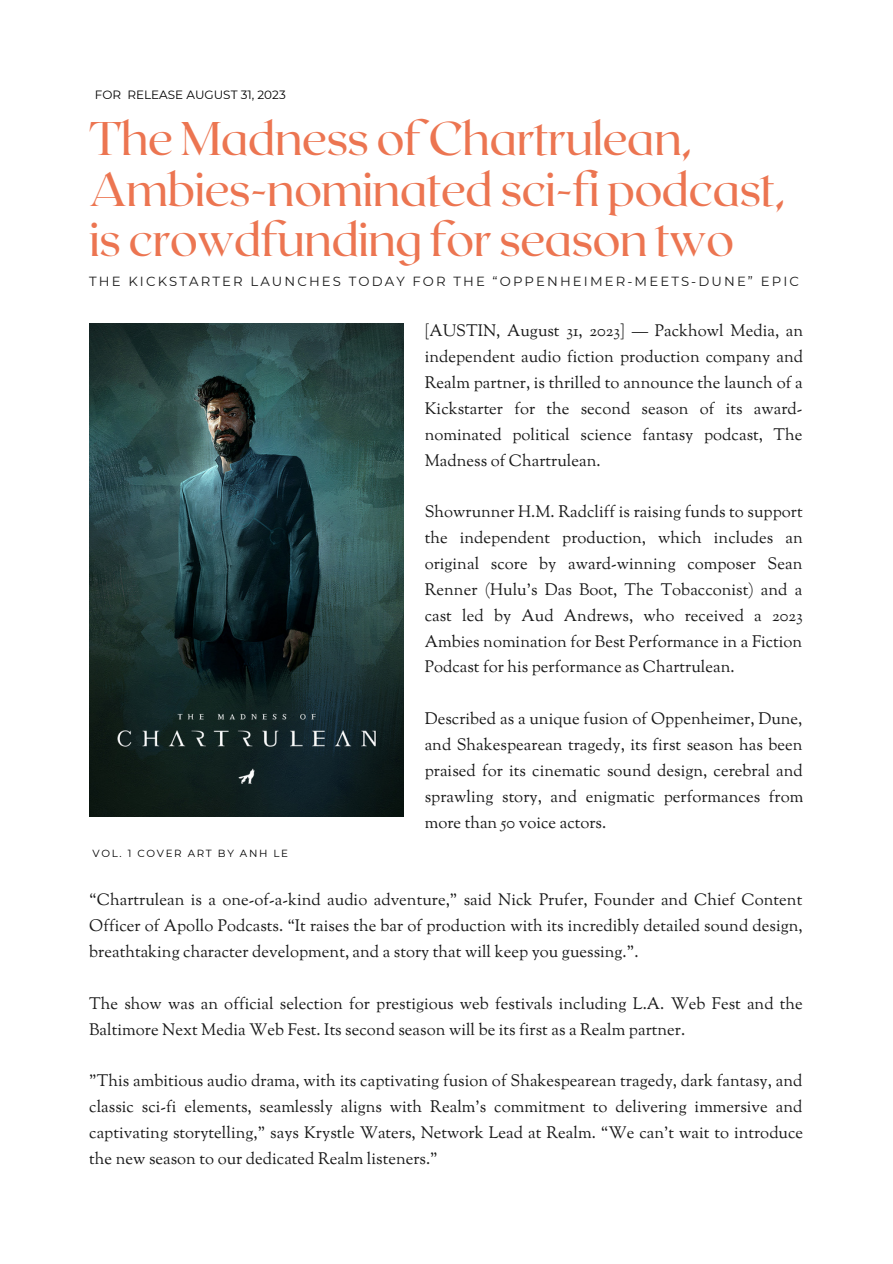
<style>
.page{position:relative;width:893px;height:1264px;background:#fff}
.page>*{position:absolute;margin:0;border:0;box-sizing:border-box;transform-origin:0 0}
.t1{font:47.1px/50.6px "Roxborough CF";letter-spacing:-.02em;color:#ec7551}
.t2{font:16.5px/25.8px "Sorts Mill Goudy";color:#191919;text-align:justify}
.t3{font:13.2px "Montserrat";letter-spacing:.16em;color:#191919}
.t4{font:12px "Montserrat";color:#000}
.t5{font:10.35px "Montserrat";letter-spacing:.16em;color:#000}
</style>
<div class="page">
<img style="left:89px;top:324px;width:314px;height:492px">
<p class="t4" style="left:95px;top:88px;width:192px">FOR RELEASE AUGUST 31, 2023</p>
<p class="t1" style="left:89px;top:111px;width:696px">The Madness of Chartrulean,<br>Ambies-nominated sci-fi podcast, is crowdfunding for season two</p>
<p class="t3" style="left:89px;top:273px;width:711px">THE KICKSTARTER LAUNCHES TODAY FOR THE “OPPENHEIMER-MEETS-DUNE” EPIC</p>
<p class="t2" style="left:424px;top:319px;width:380px">[AUSTIN, August 31, 2023] — Packhowl Media, an independent audio fiction production company and Realm partner, is thrilled to announce the launch of a Kickstarter for the second season of its award&shy;nominated political science fantasy podcast, The Madness of Chartrulean.</p>
<p class="t2" style="left:424px;top:500px;width:379px">Showrunner H.M. Radcliff is raising funds to support the independent production, which includes an original score by award-winning composer Sean Renner (Hulu’s Das Boot, The Tobacconist) and a cast led by Aud Andrews, who received a 2023<br>Ambies nomination for Best Performance in a Fiction Podcast for his performance as Chartrulean.</p>
<p class="t2" style="left:424px;top:707px;width:380px">Described as a unique fusion of Oppenheimer, Dune, and Shakespearean tragedy, its first season has been praised for its cinematic sound design, cerebral and sprawling story, and enigmatic performances from more than 50 voice actors.</p>
<p class="t5" style="left:92px;top:847px;width:197px">VOL. 1 COVER ART BY ANH LE</p>
<p class="t2" style="left:89px;top:888px;width:714px">“Chartrulean is a one-of-a-kind audio adventure,” said Nick Prufer, Founder and Chief Content Officer of Apollo Podcasts. “It raises the bar of production with its incredibly detailed sound design, breathtaking character development, and a story that will keep you guessing.”.</p>
<p class="t2" style="left:89px;top:991px;width:715px">The show was an official selection for prestigious web festivals including L.A. Web Fest and the<br>Baltimore Next Media Web Fest. Its second season will be its first as a Realm partner.</p>
<p class="t2" style="left:89px;top:1069px;width:715px">"This ambitious audio drama, with its captivating fusion of Shakespearean tragedy, dark fantasy, and classic sci-fi elements, seamlessly aligns with Realm's commitment to delivering immersive and captivating storytelling,” says Krystle Waters, Network Lead at Realm. “We can’t wait to introduce the new season to our dedicated Realm listeners."</p>
</div>
